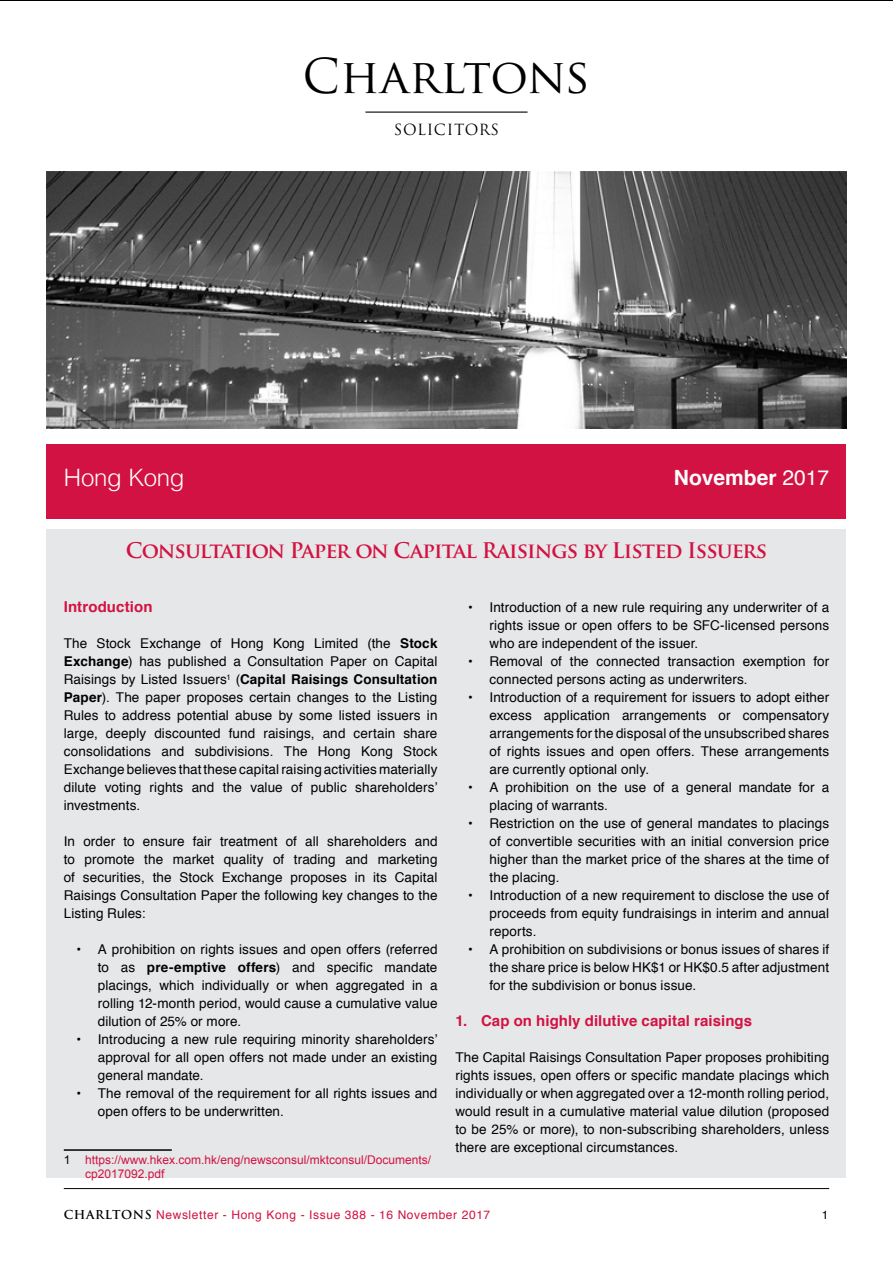
<style>
.page{position:relative;width:893px;height:1263px;background:#fff}
.page>*{position:absolute;margin:0;border:0;box-sizing:border-box;transform-origin:0 0}
.t1{font:46.8px "Trajan Pro";color:#000}
.t2{font:300 24px "Helvetica";letter-spacing:-.015em;color:#fff}
.t3{font:700 21px "Trajan Pro";letter-spacing:-.04em;color:#d21242}
.t4{font:700 21px "Helvetica";color:#fff}
.t5{font:700 15px "Helvetica";letter-spacing:.005em;color:#d21242}
.t6{font:15px "Trajan Pro";letter-spacing:.04em;color:#000}
.t7{font:13.5px/18px "Helvetica";letter-spacing:.01em;color:#000;text-align:justify}
.t8{font:12px/13.5px "Arial";color:#d21242}
.t9{font:12px "Helvetica";letter-spacing:.05em;color:#d21242}
.t10{font:12px "Helvetica";color:#000}
.s1{font-weight:400}
.s2{font-weight:700}
.s3{color:#000}
.s4{font-family:"Trajan Pro";font-weight:700;color:#000}
</style>
<div class="page">
<hr style="left:64px;top:1188px;width:765px;height:1px;background:#000">
<hr style="left:365px;top:112px;width:162px;height:1px;background:#000">
<div style="left:47px;top:444px;width:799px;height:64px;background:#d21242"></div>
<div style="left:47px;top:500px;width:799px;height:19px;background:#d21242"></div>
<div style="left:47px;top:529px;width:799px;height:649px;background:#e6e7e8"></div>
<img style="left:47px;top:171px;width:799px;height:257px">
<hr style="left:64px;top:1149px;width:108px;height:2px;background:#000">
<h1 class="t1" style="left:303px;top:47px;width:289px">Charltons</h1>
<p class="t6" style="left:394px;top:120px;width:107px">SOLICITORS</p>
<h2 class="t2" style="left:64px;top:457px;width:122px">Hong Kong</h2>
<h3 class="t4" style="left:674px;top:460px;width:157px">November <span class="s1">2017</span></h3>
<h3 class="t3" style="left:126px;top:537px;width:643px">Consultation Paper on Capital Raisings by Listed Issuers</h3>
<p class="t5" style="left:64px;top:595px;width:90px">Introduction</p>
<p class="t7" style="left:64px;top:635px;width:375px">The Stock Exchange of Hong Kong Limited (the <span class="s2">Stock Exchange</span>) has published a Consultation Paper on Capital Raisings by Listed Issuers<sup>1</sup> (<span class="s2">Capital Raisings Consultation Paper</span>). The paper proposes certain changes to the Listing Rules to address potential abuse by some listed issuers in large, deeply discounted fund raisings, and certain share consolidations and subdivisions. The Hong Kong Stock Exchange believes that these capital raising activities materially dilute voting rights and the value of public shareholders’ investments.</p>
<p class="t7" style="left:64px;top:833px;width:375px">In order to ensure fair treatment of all shareholders and to promote the market quality of trading and marketing of securities, the Stock Exchange proposes in its Capital Raisings Consultation Paper the following key changes to the Listing Rules:</p>
<p class="t7" style="left:98px;top:941px;width:341px;text-indent:-21px"><span class="s2">•</span> A prohibition on rights issues and open offers (referred to as <span class="s2">pre-emptive offers</span>) and specific mandate placings, which individually or when aggregated in a rolling 12-month period, would cause a cumulative value dilution of 25% or more.</p>
<p class="t7" style="left:98px;top:1031px;width:341px;text-indent:-21px"><span class="s2">•</span> Introducing a new rule requiring minority shareholders’ approval for all open offers not made under an existing general mandate.</p>
<p class="t7" style="left:98px;top:1085px;width:341px;text-indent:-21px"><span class="s2">•</span> The removal of the requirement for all rights issues and open offers to be underwritten.</p>
<p class="t8" style="left:85px;top:1153px;width:348px;text-indent:-21px"><span class="s3">1</span> https://www.hkex.com.hk/eng/newsconsul/mktconsul/Documents/ cp2017092.pdf</p>
<p class="t7" style="left:489px;top:599px;width:341px;text-indent:-21px"><span class="s2">•</span> Introduction of a new rule requiring any underwriter of a rights issue or open offers to be SFC-licensed persons who are independent of the issuer.</p>
<p class="t7" style="left:489px;top:653px;width:341px;text-indent:-21px"><span class="s2">•</span> Removal of the connected transaction exemption for connected persons acting as underwriters.</p>
<p class="t7" style="left:489px;top:689px;width:341px;text-indent:-21px"><span class="s2">•</span> Introduction of a requirement for issuers to adopt either excess application arrangements or compensatory arrangements for the disposal of the unsubscribed shares of rights issues and open offers. These arrangements are currently optional only.</p>
<p class="t7" style="left:489px;top:779px;width:341px;text-indent:-21px"><span class="s2">•</span> A prohibition on the use of a general mandate for a placing of warrants.</p>
<p class="t7" style="left:489px;top:815px;width:341px;text-indent:-21px"><span class="s2">•</span> Restriction on the use of general mandates to placings of convertible securities with an initial conversion price higher than the market price of the shares at the time of the placing.</p>
<p class="t7" style="left:489px;top:887px;width:341px;text-indent:-21px"><span class="s2">•</span> Introduction of a new requirement to disclose the use of proceeds from equity fundraisings in interim and annual reports.</p>
<p class="t7" style="left:489px;top:941px;width:341px;text-indent:-21px"><span class="s2">•</span> A prohibition on subdivisions or bonus issues of shares if the share price is below HK$1 or HK$0.5 after adjustment for the subdivision or bonus issue.</p>
<p class="t5" style="left:455px;top:1009px;width:298px">1. Cap on highly dilutive capital raisings</p>
<p class="t7" style="left:455px;top:1049px;width:375px">The Capital Raisings Consultation Paper proposes prohibiting rights issues, open offers or specific mandate placings which individually or when aggregated over a 12-month rolling period, would result in a cumulative material value dilution (proposed to be 25% or more), to non-subscribing shareholders, unless there are exceptional circumstances.</p>
<p class="t9" style="left:64px;top:1206px;width:428px"><span class="s4">CHARLTONS</span> Newsletter - Hong Kong - Issue 388 - 16 November 2017</p>
<p class="t10" style="left:822px;top:1206px;width:8px">1</p>
</div>
